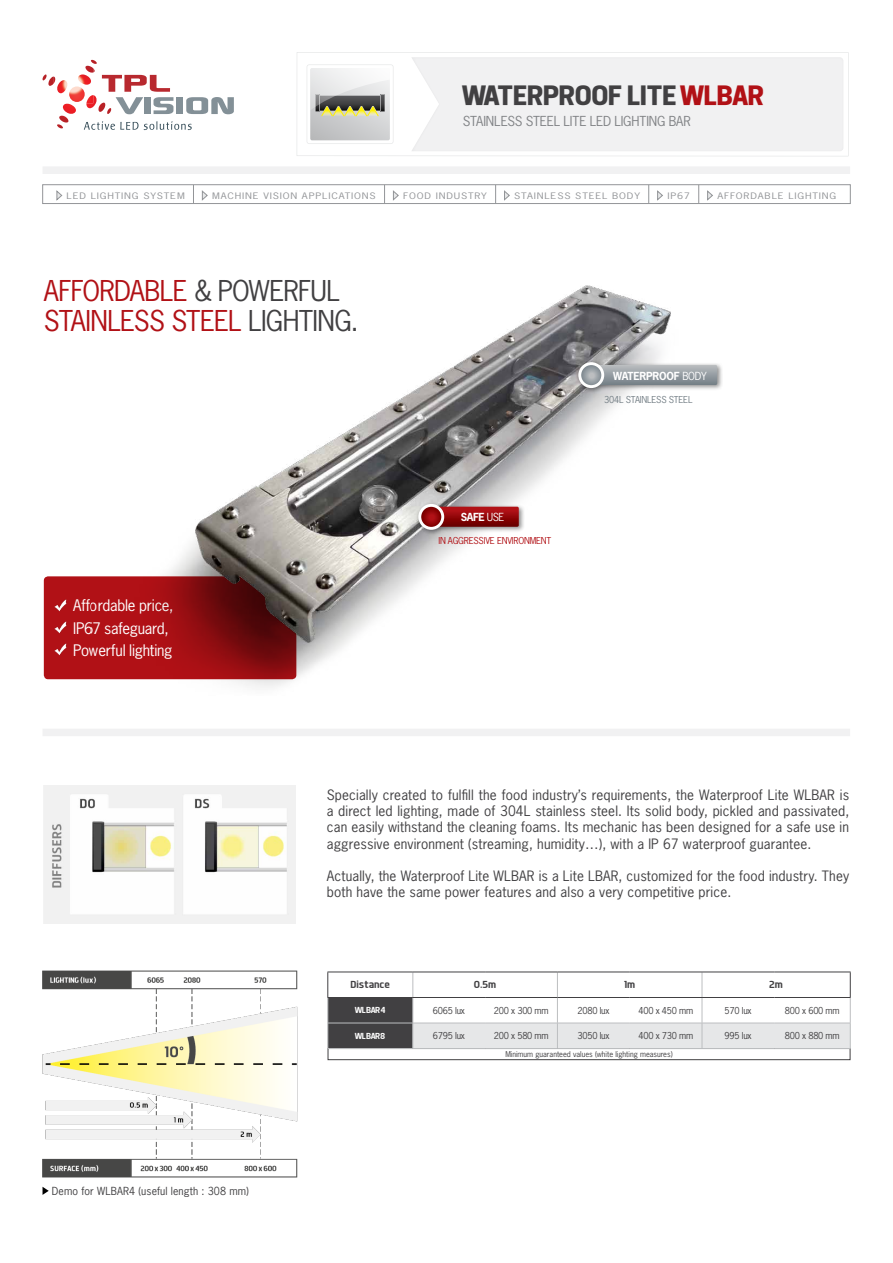
<style>
.page{position:relative;width:893px;height:1263px;background:#fff}
.page>*{position:absolute;margin:0;border:0;box-sizing:border-box;transform-origin:0 0}
.t1{font:700 28.5px "Dyno";letter-spacing:-.025em;color:#414042}
.t2{font:27px/30px "News Gothic Std";letter-spacing:-.025em;color:#b11116}
.t3{font:15px/22.5px "News Gothic Std";letter-spacing:-.015em;color:#fff}
.t4{font:13.5px/16.2px "News Gothic Std";letter-spacing:.01em;color:#414042;text-align:justify}
.t5{font:12.9px "News Gothic Std";letter-spacing:-.01em;color:#808285}
.t6{font:10.5px "News Gothic Std";letter-spacing:.01em;color:#414042}
.t7{font:700 10.5px "News Gothic Std";letter-spacing:-.025em;color:#fff}
.t8{font:10.5px "Dyno";letter-spacing:-.025em;color:#414042}
.t9{font:9px "News Gothic Std";letter-spacing:-.025em;color:#414042}
.t10{font:9px "News Gothic Std";letter-spacing:-.025em;color:#b11116}
.t11{font:9px "News Gothic Std";letter-spacing:-.025em;color:#727d84}
.t12{font:9px "Dyno";letter-spacing:-.025em;color:#fff}
.t13{font:8.4px "News Gothic Std";letter-spacing:.08em;color:#939598;scale:1.25 1}
.t14{font:7.5px "News Gothic Std";color:#414042}
.s1{color:#b11116}
.s2{color:#414042}
.s3{font-weight:400}
</style>
<div class="page">
<div style="left:44px;top:576px;width:252px;height:103px;background:#b11116;border-radius:4px"></div>
<img style="left:54px;top:599px;width:13px;height:13px">
<img style="left:54px;top:621px;width:13px;height:13px">
<img style="left:54px;top:643px;width:13px;height:13px">
<img style="left:91px;top:285px;width:580px;height:403px">
<svg style="left:42px;top:60px;width:192px;height:70px"></svg>
<div style="left:43px;top:166px;width:807px;height:8px;background:#f1f1f2"></div>
<div style="left:43px;top:729px;width:807px;height:7px;background:#f1f1f2"></div>
<img style="left:43px;top:785px;width:252px;height:138px">
<img style="left:42px;top:970px;width:256px;height:208px">
<svg style="left:297px;top:52px;width:551px;height:104px"></svg>
<div style="left:411px;top:57px;width:432px;height:94px;background:#f1f1f2"></div>
<svg style="left:307px;top:64px;width:87px;height:80px"></svg>
<div style="left:576px;top:359px;width:147px;height:35px;background:#000;opacity:.45"></div>
<svg style="left:599px;top:365px;width:118px;height:20px"></svg>
<svg style="left:580px;top:364px;width:23px;height:23px"></svg>
<div style="left:578px;top:362px;width:26px;height:26px;border:3px solid #fff;border-radius:50%"></div>
<div style="left:416px;top:501px;width:109px;height:35px;background:#000;opacity:.45"></div>
<svg style="left:439px;top:507px;width:80px;height:20px"></svg>
<svg style="left:420px;top:505px;width:23px;height:23px"></svg>
<div style="left:418px;top:504px;width:26px;height:26px;border:3px solid #fff;border-radius:50%"></div>
<svg style="left:43px;top:1187px;width:6px;height:8px"></svg>
<div style="left:328px;top:1048px;width:522px;height:12px;border:1px solid #414042"></div>
<hr style="left:413px;top:1048px;width:72px;height:1px;background:#bcbec0">
<hr style="left:485px;top:1048px;width:72px;height:1px;background:#bcbec0">
<hr style="left:557px;top:1048px;width:73px;height:1px;background:#bcbec0">
<hr style="left:630px;top:1048px;width:72px;height:1px;background:#bcbec0">
<hr style="left:702px;top:1048px;width:72px;height:1px;background:#bcbec0">
<hr style="left:774px;top:1048px;width:76px;height:1px;background:#bcbec0">
<hr style="left:328px;top:1048px;width:85px;height:1px;background:#bcbec0">
<hr style="left:327px;top:971px;width:86px;height:1px;background:#414042">
<hr style="left:413px;top:971px;width:72px;height:1px;background:#414042">
<hr style="left:485px;top:971px;width:72px;height:1px;background:#414042">
<hr style="left:557px;top:971px;width:73px;height:1px;background:#414042">
<hr style="left:630px;top:971px;width:72px;height:1px;background:#414042">
<hr style="left:702px;top:971px;width:72px;height:1px;background:#414042">
<hr style="left:774px;top:971px;width:77px;height:1px;background:#414042">
<svg style="left:327px;top:972px;width:524px;height:76px"></svg>
<hr style="left:327px;top:997px;width:86px;height:1px;background:#414042">
<hr style="left:413px;top:997px;width:72px;height:1px;background:#414042">
<hr style="left:485px;top:997px;width:72px;height:1px;background:#414042">
<hr style="left:557px;top:997px;width:73px;height:1px;background:#414042">
<hr style="left:630px;top:997px;width:72px;height:1px;background:#414042">
<hr style="left:702px;top:997px;width:72px;height:1px;background:#414042">
<hr style="left:774px;top:997px;width:77px;height:1px;background:#414042">
<svg style="left:57px;top:191px;width:5px;height:9px"></svg>
<svg style="left:193px;top:187px;width:1px;height:15px"></svg>
<svg style="left:202px;top:191px;width:6px;height:9px"></svg>
<svg style="left:384px;top:187px;width:1px;height:15px"></svg>
<svg style="left:393px;top:191px;width:6px;height:9px"></svg>
<svg style="left:495px;top:187px;width:1px;height:15px"></svg>
<svg style="left:504px;top:191px;width:6px;height:9px"></svg>
<svg style="left:648px;top:187px;width:1px;height:15px"></svg>
<svg style="left:657px;top:191px;width:6px;height:9px"></svg>
<svg style="left:698px;top:187px;width:1px;height:15px"></svg>
<svg style="left:707px;top:191px;width:6px;height:9px"></svg>
<div style="left:43px;top:185px;width:807px;height:19px;border:1px solid #939598"></div>
<h1 class="t1" style="left:463px;top:78px;width:303px">WATERPROOF LITE <span class="s1">WLBAR</span></h1>
<p class="t5" style="left:463px;top:113px;width:230px">STAINLESS STEEL LITE LED LIGHTING BAR</p>
<p class="t13" style="left:67px;top:190px;width:96px">Led lighting system</p>
<p class="t13" style="left:212px;top:190px;width:78px">Machine vision app</p>
<p class="t13" style="left:322px;top:190px;width:43px">lications</p>
<p class="t13" style="left:403px;top:190px;width:68px">food industry</p>
<p class="t13" style="left:514px;top:190px;width:41px">stainless</p>
<p class="t13" style="left:575px;top:190px;width:53px">steel body</p>
<p class="t13" style="left:667px;top:190px;width:20px">ip67</p>
<p class="t13" style="left:717px;top:190px;width:97px">affordable lighting</p>
<h2 class="t2" style="left:44px;top:276px;width:316px">affordable <span class="s2">&amp; powerful<br></span>Stainless steel <span class="s2">lighting.</span></h2>
<p class="t3" style="left:73px;top:594px;width:102px">Affordable price,<br>IP67 safeguard,<br>Powerful lighting</p>
<p class="t7" style="left:461px;top:510px;width:45px">SAFE <span class="s3">use</span></p>
<p class="t10" style="left:438px;top:535px;width:114px">in aggressive environment</p>
<p class="t7" style="left:613px;top:369px;width:95px">WATERPROOF <span class="s3">body</span></p>
<p class="t11" style="left:604px;top:394px;width:90px">304L stainless steel</p>
<p class="t4" style="left:327px;top:787px;width:477px">Specially created to fulfill the food industry’s requirements, the Waterproof Lite WLB</p>
<p class="t4" style="left:327px;top:787px;width:524px;text-indent:493px">AR is a direct led lighting, made of 304L stainless steel. Its solid body, pickled and passivated, can easily withstand the cleaning foams. Its mechanic has been designed for a safe use in aggressive environment (streaming, humidity…), with a IP 67 waterproof guarantee.</p>
<p class="t4" style="left:327px;top:868px;width:176px">Actually, the Waterproof Lite WLB</p>
<p class="t4" style="left:327px;top:868px;width:524px;text-indent:192px">AR is a Lite LBAR, customized for the food industry. They both have the same power features and also a very competitive price.</p>
<p class="t8" style="left:351px;top:978px;width:41px">Distance</p>
<p class="t8" style="left:474px;top:978px;width:24px">0.5m</p>
<p class="t8" style="left:624px;top:978px;width:13px">1m</p>
<p class="t8" style="left:769px;top:978px;width:15px">2m</p>
<p class="t12" style="left:355px;top:1005px;width:32px">WLBAR4</p>
<p class="t9" style="left:433px;top:1004px;width:34px">6065 lux</p>
<p class="t9" style="left:494px;top:1004px;width:56px">200 x 300 mm</p>
<p class="t9" style="left:577px;top:1004px;width:34px">2080 lux</p>
<p class="t9" style="left:638px;top:1004px;width:56px">400 x 450 mm</p>
<p class="t9" style="left:725px;top:1004px;width:29px">570 lux</p>
<p class="t9" style="left:785px;top:1004px;width:56px">800 x 600 mm</p>
<p class="t12" style="left:355px;top:1030px;width:32px">WLBAR8</p>
<p class="t9" style="left:433px;top:1030px;width:34px">6795 lux</p>
<p class="t9" style="left:494px;top:1030px;width:56px">200 x 580 mm</p>
<p class="t9" style="left:577px;top:1030px;width:34px">3050 lux</p>
<p class="t9" style="left:638px;top:1030px;width:56px">400 x 730 mm</p>
<p class="t9" style="left:725px;top:1030px;width:29px">995 lux</p>
<p class="t9" style="left:785px;top:1030px;width:56px">800 x 880 mm</p>
<p class="t6" style="left:52px;top:1184px;width:53px">Demo for WLB</p>
<p class="t6" style="left:117px;top:1184px;width:133px">AR4 (useful length : 308 mm)</p>
<p class="t14" style="left:505px;top:1049px;width:169px">Minimum guaranteed values (white lighting measures)</p>
</div>
